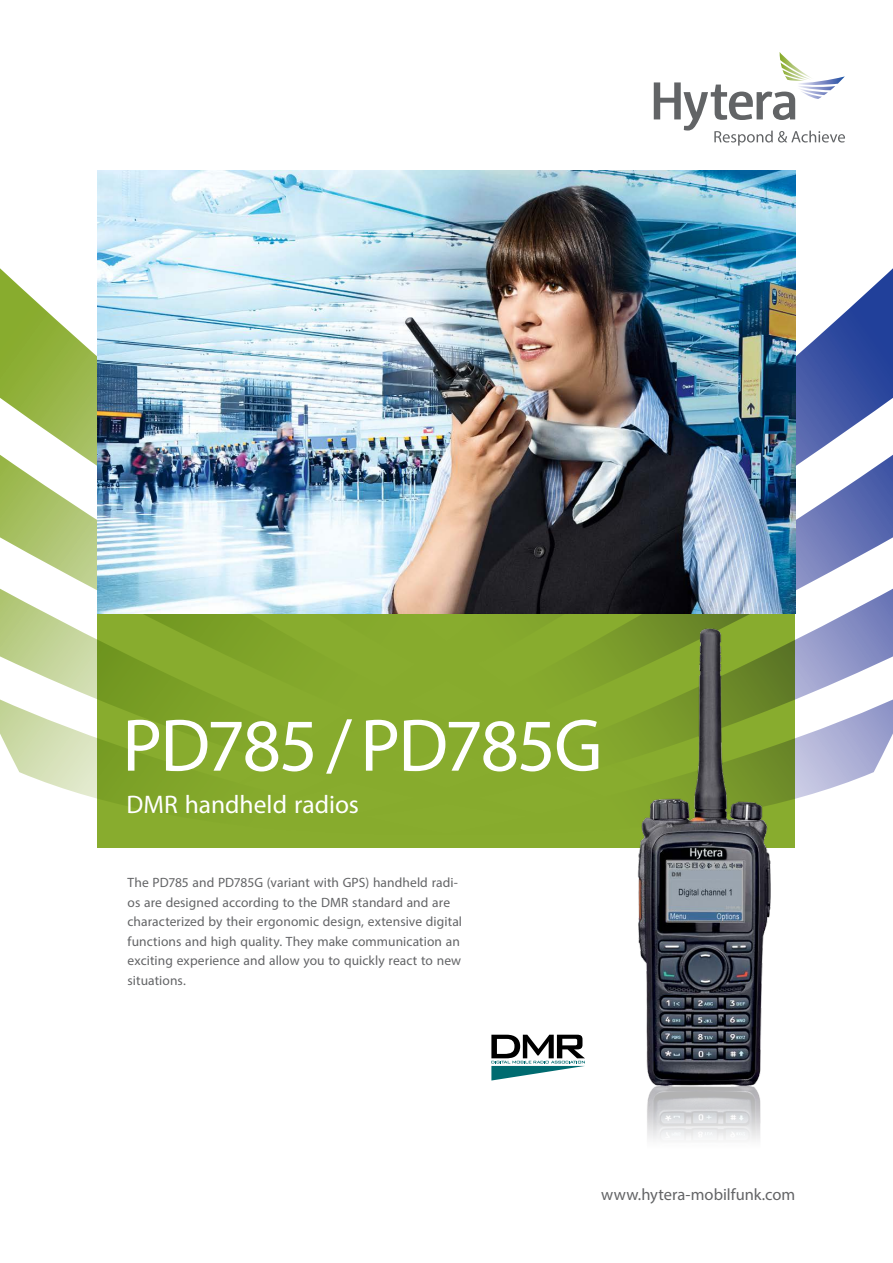
<style>
.page{position:relative;width:893px;height:1263px;background:#fff}
.page>*{position:absolute;margin:0;border:0;box-sizing:border-box;transform-origin:0 0}
.Titel_-_Headline_50p{font:75px "Myriad Pro";letter-spacing:-.025em;color:#fff}
.Titel_-_Subhead_17pt{font:25.5px "Myriad Pro";color:#fff}
.Titel_-_Web-Adresse{font:16.5px "Myriad Pro";color:#636466}
.Text_-_Einleitung_9p{font:13.5px/19.5px "Myriad Pro";letter-spacing:.005em;color:#636466}
</style>
<div class="page">
<svg style="left:795px;top:256px;width:98px;height:543px"></svg>
<svg style="left:0;top:268px;width:98px;height:579px"></svg>
<svg style="left:654px;top:52px;width:191px;height:94px"></svg>
<div style="left:98px;top:613px;width:697px;height:235px;background:#88ac2e"></div>
<svg style="left:491px;top:1035px;width:94px;height:45px"></svg>
<img style="left:629px;top:620px;width:148px;height:520px">
<img style="left:98px;top:170px;width:697px;height:443px">
<p class="Titel_-_Headline_50p" style="left:122px;top:699px;width:482px">PD785 / PD785G</p>
<p class="Titel_-_Subhead_17pt" style="left:126px;top:788px;width:234px">DMR handheld radios</p>
<p class="Text_-_Einleitung_9p" style="left:128px;top:872px;width:336px">The PD785 and PD785G (variant with GPS) handheld radi&shy;os are designed according to the DMR standard and are characterized by their ergonomic design, extensive digital functions and high quality. They make communication an exciting experience and allow you to quickly react to new situations.</p>
<p class="Titel_-_Web-Adresse" style="left:601px;top:1184px;width:196px">www.hytera-mobilfunk.com</p>
</div>
